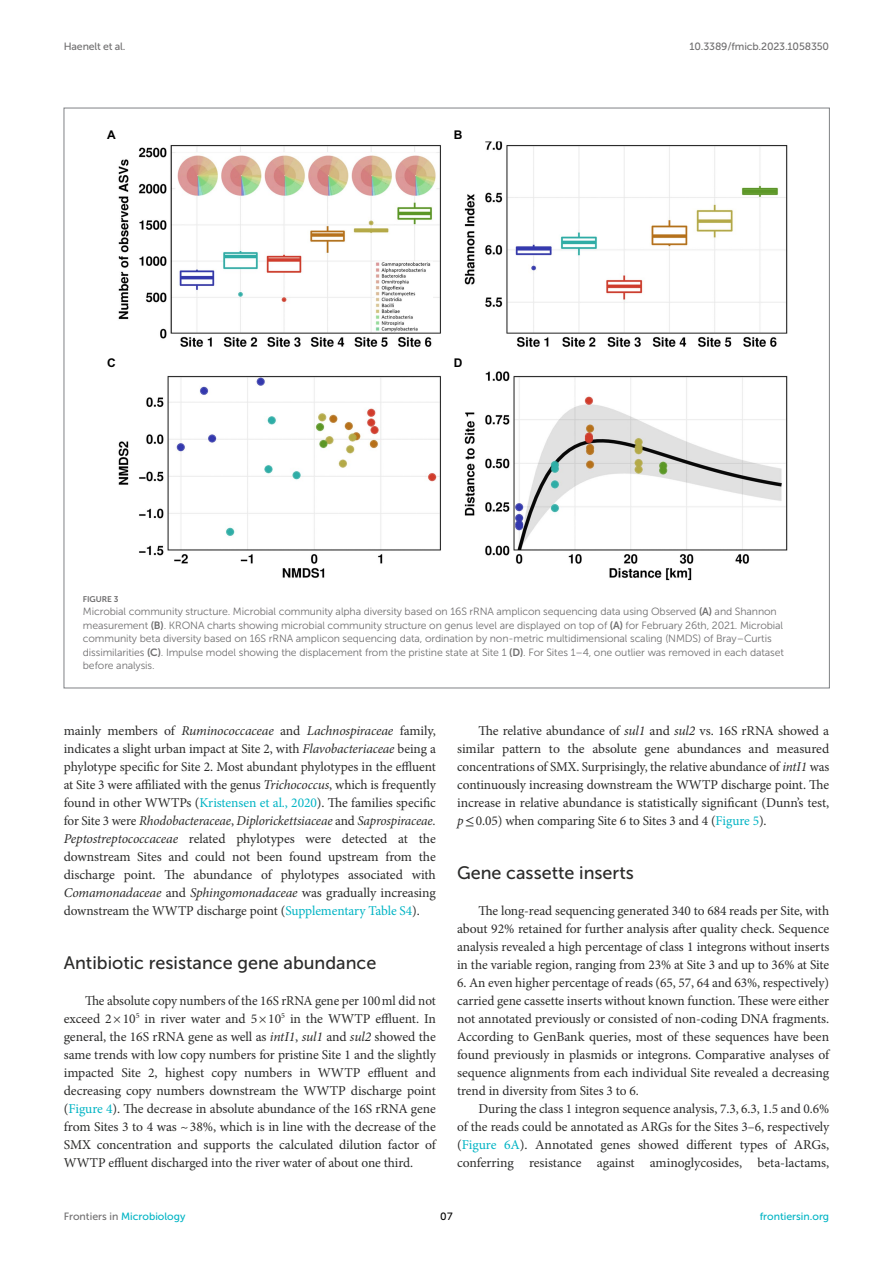
<style>
.page{position:relative;width:893px;height:1263px;background:#fff}
.page>*{position:absolute;margin:0;border:0;box-sizing:border-box;transform-origin:0 0}
.HEAD_2{font:18px "Museo Sans 500";color:#2b2b2a}
.TEXT{font:13.5px/18px "Minion Pro";letter-spacing:-.005em;color:#2b2b2a;text-align:justify}
.TEXT_FLUSH{font:13.5px/18px "Minion Pro";letter-spacing:-.01em;color:#2b2b2a;text-align:justify}
.t1{font:700 12px "Arial";color:#000}
.FIG_LEG{font:10.5px/13.5px "Museo Sans 300";letter-spacing:-.01em;color:#706f70}
.t2{font:10.5px "Museo Sans 500";letter-spacing:-.015em;color:#706f70}
.t3{font:10.5px "Museo Sans 500";color:#00b4c4}
.t4{font:10.5px "Museo Sans 500";color:#000}
.FIG_HD{font:8.25px "Museo Sans 700";letter-spacing:-.01em;color:#706f70}
.s1{font-family:"Museo Sans 700"}
.s2{font-style:italic}
.s3{color:#00b4c4}
.s4{font-family:"STIX General"}
.s5{color:#706f70}
</style>
<div class="page">
<img style="left:118px;top:141px;width:670px;height:440px">
<p class="t2" style="left:64px;top:41px;width:63px">Haenelt et al.</p>
<p class="t2" style="left:690px;top:41px;width:141px">10.3389/fmicb.2023.1058350</p>
<p class="t1" style="left:107px;top:126px;width:10px">A</p>
<p class="t1" style="left:454px;top:126px;width:10px">B</p>
<p class="t1" style="left:107px;top:354px;width:10px">C</p>
<p class="t1" style="left:454px;top:354px;width:10px">D</p>
<p class="FIG_HD" style="left:83px;top:594px;width:37px">FIGURE 3</p>
<p class="FIG_LEG" style="left:83px;top:605px;width:702px">Microbial community structure. Microbial community alpha diversity based on 16S rRNA amplicon sequencing data using Observed <span class="s1">(A)</span> and Shannon measurement <span class="s1">(B)</span>. KRONA charts showing microbial community structure on genus level are displayed on top of <span class="s1">(A)</span> for February 26th, 2021. Microbial community beta diversity based on 16S rRNA amplicon sequencing data, ordination by non-metric multidimensional scaling (NMDS) of Bray–Curtis dissimilarities <span class="s1">(C)</span>. Impulse model showing the displacement from the pristine state at Site 1 <span class="s1">(D)</span>. For Sites 1–4, one outlier was removed in each dataset before analysis.</p>
<p class="TEXT" style="left:64px;top:722px;width:374px">mainly members of <span class="s2">Ruminococcaceae</span> and <span class="s2">Lachnospiraceae</span> family, indicates a slight urban impact at Site 2, with <span class="s2">Flavobacteriaceae</span> being a phylotype specific for Site 2. Most abundant phylotypes in the effluent at Site 3 were affiliated with the genus <span class="s2">Trichococcus</span>, which is frequently found in other WWTPs (<span class="s3">Kristensen et al., 2020</span>). The families specific for Site 3 were <span class="s2">Rhodobacteraceae</span>, <span class="s2">Diplorickettsiaceae</span> and <span class="s2">Saprospiraceae.<br>Peptostreptococcaceae</span> related phylotypes were detected at the downstream Sites and could not been found upstream from the discharge point. The abundance of phylotypes associated with <span class="s2">Comamonadaceae</span> and <span class="s2">Sphingomonadaceae</span> was gradually increasing downstream the WWTP discharge point (<span class="s3">Supplementary Table S4</span>).</p>
<p class="HEAD_2" style="left:64px;top:953px;width:314px">Antibiotic resistance gene abundance</p>
<p class="TEXT_FLUSH" style="left:64px;top:992px;width:374px;text-indent:21px">The absolute copy numbers of the 16S rRNA gene per 100ml did not exceed 2×10<sup>5</sup> in river water and 5×10<sup>5</sup> in the WWTP effluent. In general, the 16S rRNA gene as well as <span class="s2">intI1</span>, <span class="s2">sul1</span> and <span class="s2">sul2</span> showed the same trends with low copy numbers for pristine Site 1 and the slightly impacted Site 2, highest copy numbers in WWTP effluent and decreasing copy numbers downstream the WWTP discharge point (<span class="s3">Figure 4</span>). The decrease in absolute abundance of the 16S rRNA gene from Sites 3 to 4 was ~38%, which is in line with the decrease of the SMX concentration and supports the calculated dilution factor of WWTP effluent discharged into the river water of about one third.</p>
<p class="TEXT" style="left:457px;top:722px;width:374px;text-indent:21px">The relative abundance of <span class="s2">sul1</span> and <span class="s2">sul2</span> vs. 16S rRNA showed a similar pattern to the absolute gene abundances and measured concentrations of SMX. Surprisingly, the relative abundance of <span class="s2">intI1</span> was continuously increasing downstream the WWTP discharge point. The increase in relative abundance is statistically significant (Dunn’s test, <span class="s2">p</span><span class="s4">≤</span>0.05) when comparing Site 6 to Sites 3 and 4 (<span class="s3">Figure 5</span>).</p>
<p class="HEAD_2" style="left:457px;top:863px;width:178px">Gene cassette inserts</p>
<p class="TEXT_FLUSH" style="left:457px;top:902px;width:374px;text-indent:21px">The long-read sequencing generated 340 to 684 reads per Site, with about 92% retained for further analysis after quality check. Sequence analysis revealed a high percentage of class 1 integrons without inserts in the variable region, ranging from 23% at Site 3 and up to 36% at Site</p>
<p class="TEXT_FLUSH" style="left:457px;top:974px;width:374px">6. An even higher percentage of reads (65, 57, 64 and 63%, respectively) carried gene cassette inserts without known function. These were either not annotated previously or consisted of non-coding DNA fragments.<br>According to GenBank queries, most of these sequences have been found previously in plasmids or integrons. Comparative analyses of sequence alignments from each individual Site revealed a decreasing trend in diversity from Sites 3 to 6.</p>
<p class="TEXT" style="left:457px;top:1100px;width:374px;text-indent:21px">During the class 1 integron sequence analysis, 7.3, 6.3, 1.5 and 0.6% of the reads could be annotated as ARGs for the Sites 3–6, respectively (<span class="s3">Figure 6A</span>). Annotated genes showed different types of ARGs, conferring resistance against aminoglycosides, beta-lactams,</p>
<p class="t3" style="left:64px;top:1211px;width:123px"><span class="s5">Frontiers in</span> Microbiology</p>
<p class="t4" style="left:440px;top:1211px;width:14px">07</p>
<p class="t3" style="left:760px;top:1211px;width:71px">frontiersin.org</p>
</div>
